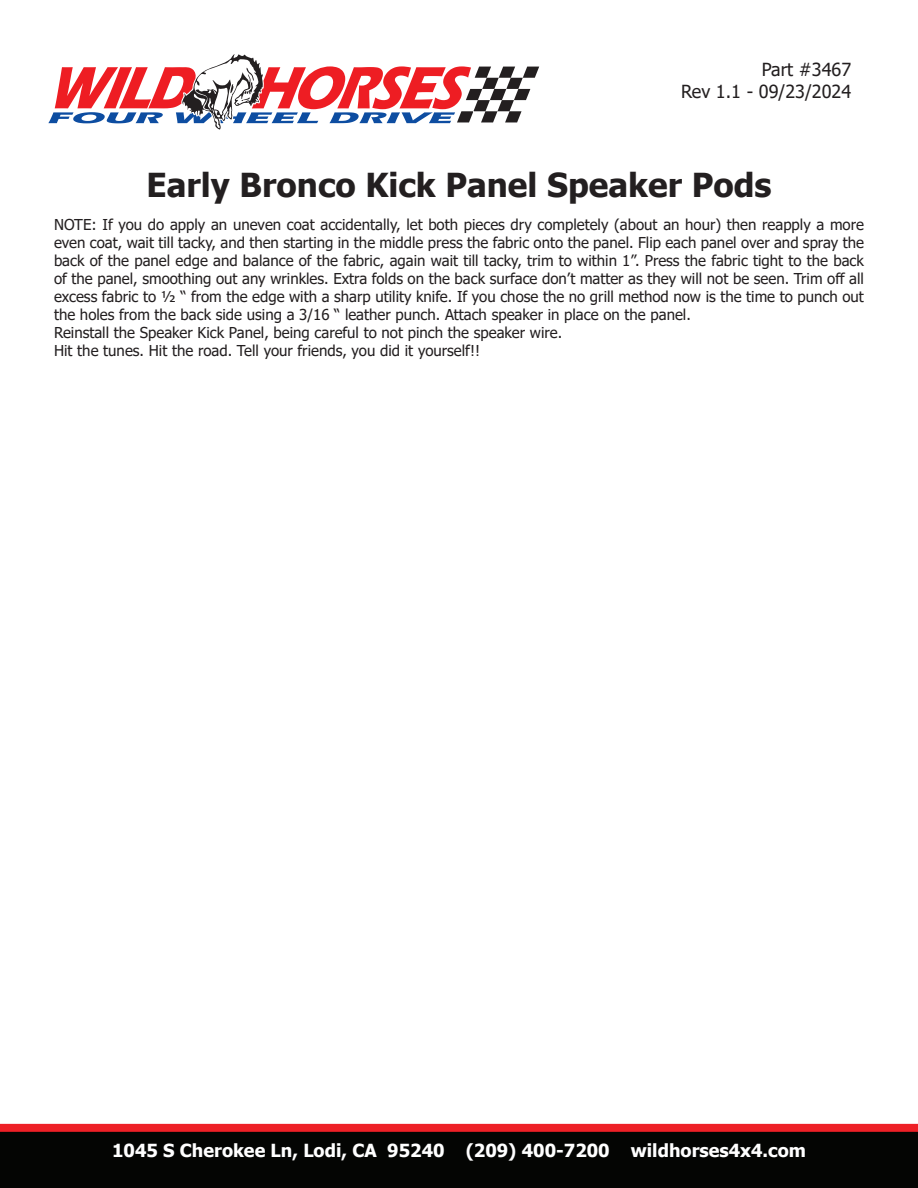
<style>
.page{position:relative;width:918px;height:1188px;background:#fff}
.page>*{position:absolute;margin:0;border:0;box-sizing:border-box;transform-origin:0 0}
.t1{font:700 33px "Tahoma";color:#231f20}
.t2{font:700 18px "Tahoma";color:#fff}
.t3{font:18px "Tahoma";color:#231f20}
.t4{font:15px/18px "Tahoma";color:#231f20;text-align:justify}
</style>
<div class="page">
<svg style="left:48px;top:54px;width:491px;height:76px"></svg>
<svg style="left:0;top:1124px;width:918px;height:8px;background:#e91f25"></svg>
<div style="left:0;top:1132px;width:918px;height:56px;background:#040503"></div>
<p class="t3" style="left:762px;top:58px;width:91px">Part #3467</p>
<p class="t3" style="left:681px;top:79px;width:172px">Rev 1.1 - 09/23/2024</p>
<p class="t1" style="left:147px;top:162px;width:626px">Early Bronco Kick Panel Speaker Pods</p>
<p class="t4" style="left:54px;top:216px;width:812px">NOTE: If you do apply an uneven coat accidentally, let both pieces dry completely (about an hour) then reapply a more even coat, wait till tacky, and then starting in the middle press the fabric onto the panel. Flip each panel over and spray the back of the panel edge and balance of the fabric, again wait till tacky, trim to within 1”. Press the fabric tight to the back of the panel, smoothing out any wrinkles. Extra folds on the back surface don’t matter as they will not be seen. Trim off all excess fabric to ½ “ from the edge with a sharp utility knife. If you chose the no grill method now is the time to punch out the holes from the back side using a 3/16 “ leather punch. Attach speaker in place on the panel.</p>
<p class="t4" style="left:54px;top:324px;width:510px">Reinstall the Speaker Kick Panel, being careful to not pinch the speaker wire.</p>
<p class="t4" style="left:54px;top:342px;width:428px">Hit the tunes. Hit the road. Tell your friends, you did it yourself!!</p>
<p class="t2" style="left:112px;top:1138px;width:695px">1045 S Cherokee Ln, Lodi, CA 95240 (209) 400-7200 wildhorses4x4.com</p>
</div>
